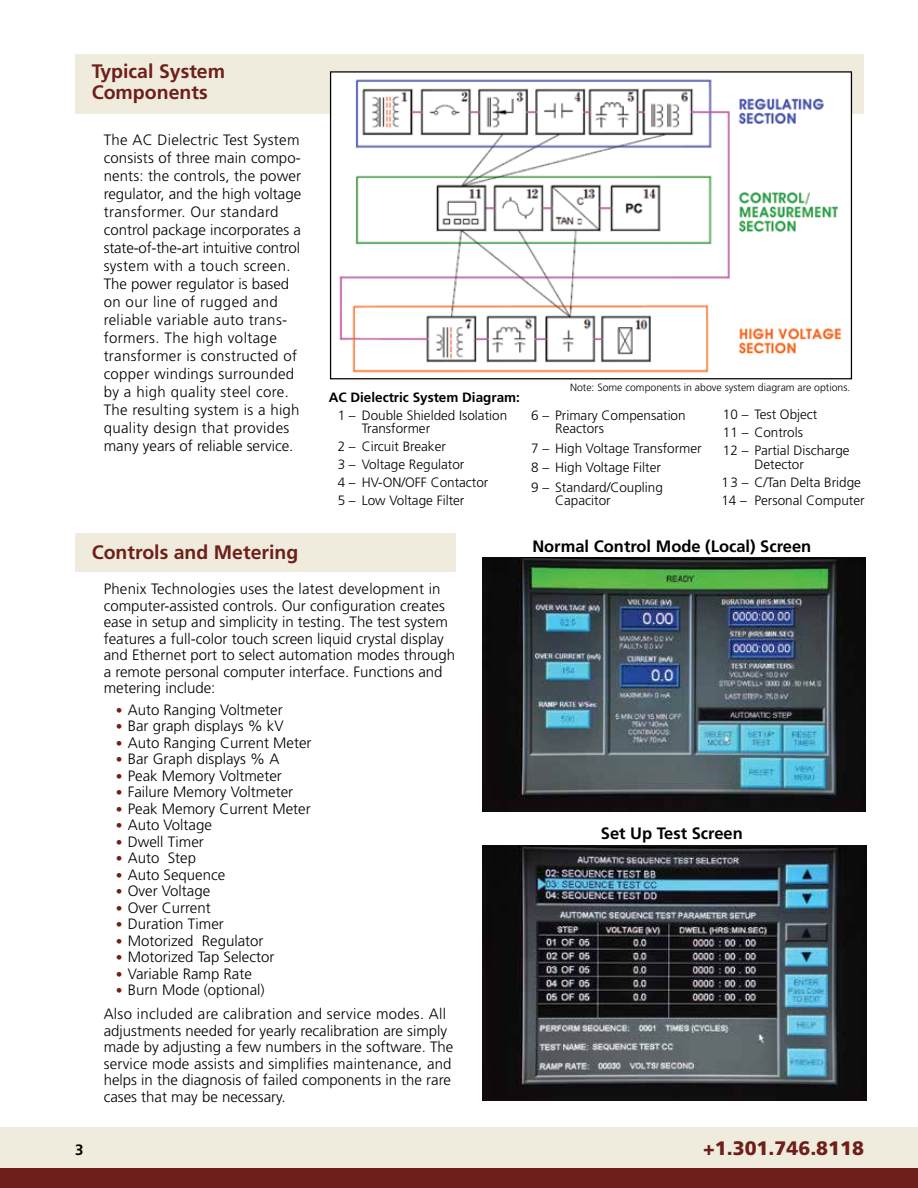
<style>
.page{position:relative;width:918px;height:1188px;background:#fff}
.page>*{position:absolute;margin:0;border:0;box-sizing:border-box;transform-origin:0 0}
.t1{font:700 19.5px/21px "Frutiger";color:#6e1f1b}
.t2{font:900 19.5px "Frutiger";color:#6e1f1b}
.t3{font:700 16.5px "Frutiger";color:#000}
.t4{font:300 15px/16.5px "Frutiger";color:#000}
.t5{font:300 15px/18px "Frutiger";letter-spacing:.02em;color:#000}
.t6{font:700 15px "Frutiger";color:#000}
.t7{font:300 13.5px/18px "Frutiger";color:#000}
.t8{font:700 13.5px "Frutiger";color:#000}
.t9{font:300 10.5px "Frutiger";color:#000}
.s1{font-size:13.5px;color:#6e1f1b}
</style>
<div class="page">
<div style="left:0;top:1127px;width:918px;height:47px;background:#f0ecdd"></div>
<div style="left:0;top:1169px;width:918px;height:19px;background:#6e1f1b"></div>
<img style="left:482px;top:846px;width:384px;height:255px">
<img style="left:483px;top:558px;width:382px;height:254px">
<div style="left:76px;top:54px;width:788px;height:59px;background:#f0ecdd"></div>
<div style="left:76px;top:533px;width:380px;height:39px;background:#f0ecdd"></div>
<img style="left:332px;top:73px;width:518px;height:300px">
<div style="left:330px;top:71px;width:522px;height:308px;border:1px solid #000"></div>
<h1 class="t1" style="left:92px;top:61px;width:135px">Typical System<br>Components</h1>
<p class="t5" style="left:104px;top:130px;width:199px">The AC Dielectric Test System consists of three main compo&shy;nents: the controls, the power regulator, and the high voltage transformer. Our standard control package incorporates a state-of-the-art intuitive control system with a touch screen.<br>The power regulator is based on our line of rugged and reliable variable auto trans&shy;formers. The high voltage transformer is constructed of copper windings surrounded by a high quality steel core.<br>The resulting system is a high quality design that provides many years of reliable service.</p>
<h1 class="t1" style="left:92px;top:541px;width:208px">Controls and Metering</h1>
<p class="t8" style="left:329px;top:389px;width:193px">AC Dielectric System Diagram:</p>
<p class="t7" style="left:362px;top:409px;width:147px;line-height:13.5px;text-indent:-24px">1 – Double Shielded Isolation<br>Transformer</p>
<p class="t7" style="left:338px;top:438px;width:152px">2 – Circuit Breaker<br>3 – Voltage Regulator<br>4 – HV-ON/OFF Contactor<br>5 – Low Voltage Filter</p>
<p class="t4" style="left:104px;top:581px;width:353px">Phenix Technologies uses the latest development in computer-assisted controls. Our configuration creates ease in setup and simplicity in testing. The test system features a full-color touch screen liquid crystal display and Ethernet port to select automation modes through a remote personal computer interface. Functions and metering include:</p>
<p class="t4" style="left:116px;top:701px;width:169px"><span class="s1">•</span> Auto Ranging Voltmeter</p>
<p class="t4" style="left:116px;top:718px;width:169px"><span class="s1">•</span> Bar graph displays % kV</p>
<p class="t4" style="left:116px;top:734px;width:197px"><span class="s1">•</span> Auto Ranging Current Meter</p>
<p class="t4" style="left:116px;top:751px;width:165px"><span class="s1">•</span> Bar Graph displays % A</p>
<p class="t4" style="left:116px;top:767px;width:168px"><span class="s1">•</span> Peak Memory Voltmeter</p>
<p class="t4" style="left:116px;top:784px;width:179px"><span class="s1">•</span> Failure Memory Voltmeter</p>
<p class="t4" style="left:116px;top:800px;width:197px"><span class="s1">•</span> Peak Memory Current Meter</p>
<p class="t4" style="left:116px;top:817px;width:98px"><span class="s1">•</span> Auto Voltage</p>
<p class="t4" style="left:116px;top:833px;width:90px"><span class="s1">•</span> Dwell Timer</p>
<p class="t4" style="left:116px;top:850px;width:82px"><span class="s1">•</span> Auto Step</p>
<p class="t4" style="left:116px;top:866px;width:111px"><span class="s1">•</span> Auto Sequence</p>
<p class="t4" style="left:116px;top:883px;width:96px"><span class="s1">•</span> Over Voltage</p>
<p class="t4" style="left:116px;top:899px;width:97px"><span class="s1">•</span> Over Current</p>
<p class="t4" style="left:116px;top:916px;width:110px"><span class="s1">•</span> Duration Timer</p>
<p class="t4" style="left:116px;top:932px;width:149px"><span class="s1">•</span> Motorized Regulator</p>
<p class="t4" style="left:116px;top:949px;width:160px"><span class="s1">•</span> Motorized Tap Selector</p>
<p class="t4" style="left:116px;top:965px;width:138px"><span class="s1">•</span> Variable Ramp Rate</p>
<p class="t5" style="left:104px;top:978px;width:344px;line-height:24px;text-indent:12px"><span class="s1">•</span> Burn Mode (optional)<br>Also included are calibration and service modes. All</p>
<p class="t4" style="left:104px;top:1022px;width:351px">adjustments needed for yearly recalibration are simply made by adjusting a few numbers in the software. The service mode assists and simplifies maintenance, and helps in the diagnosis of failed components in the rare cases that may be necessary.</p>
<p class="t9" style="left:570px;top:381px;width:282px">Note: Some components in above system diagram are options.</p>
<p class="t7" style="left:555px;top:408px;width:132px;line-height:13.5px;text-indent:-24px">6 – Primary Compensation<br>Reactors</p>
<p class="t7" style="left:531px;top:438px;width:172px;line-height:19.5px">7 – High Voltage Transformer<br>8 – High Voltage Filter<br>9 – Standard/Coupling</p>
<p class="t7" style="left:555px;top:491px;width:57px">Capacitor</p>
<p class="t7" style="left:723px;top:406px;width:128px">10 – Test Object<br>11 – Controls<br>12 – Partial Discharge</p>
<p class="t7" style="left:721px;top:455px;width:145px;text-indent:33px">Detector<br>13 – C/Tan Delta Bridge<br>14 – Personal Computer</p>
<p class="t3" style="left:532px;top:537px;width:281px">Normal Control Mode (Local) Screen</p>
<p class="t3" style="left:601px;top:824px;width:143px">Set Up Test Screen</p>
<p class="t6" style="left:75px;top:1141px;width:10px">3</p>
<h1 class="t2" style="left:703px;top:1136px;width:162px">+1.301.746.8118</h1>
</div>
